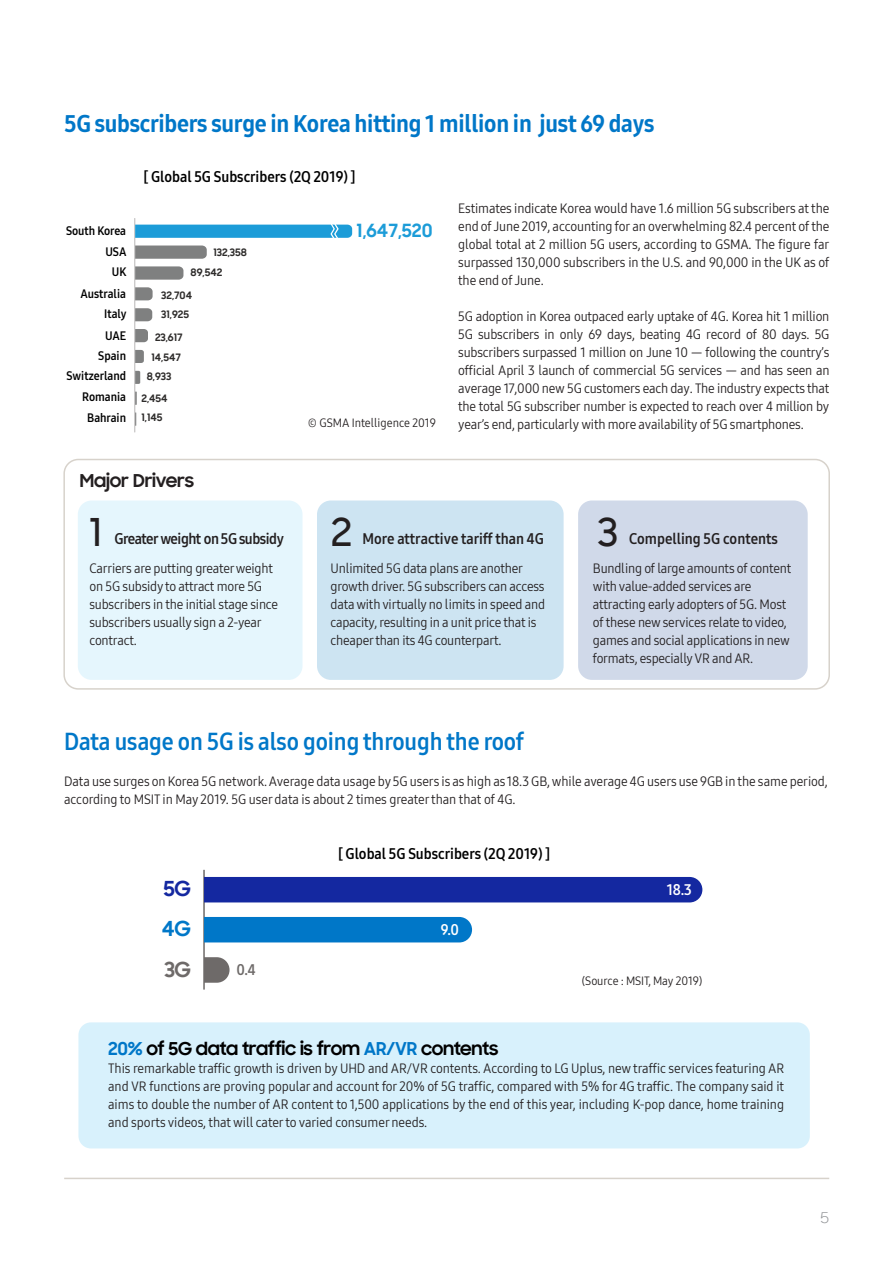
<style>
.page{position:relative;width:893px;height:1263px;background:#fff}
.page>*{position:absolute;margin:0;border:0;box-sizing:border-box;transform-origin:0 0}
.t1{font:500 39px "Samsung Sharp Sans";color:#231f20}
.t2{font:24px "Samsung One 800 C";letter-spacing:-.01em;color:#0077c8}
.t3{font:24px "Samsung One 700 C";letter-spacing:-.005em;color:#0077c8}
.t4{font:700 21px "Samsung Sharp Sans";color:#1428a0}
.t5{font:700 21px "Samsung Sharp Sans";color:#0077c8}
.t6{font:700 21px "Samsung Sharp Sans";color:#6e6a69}
.t7{font:700 18.45px "Samsung Sharp Sans";color:#1c9cd8}
.t8{font:700 18px "Samsung Sharp Sans";letter-spacing:-.015em;color:#000}
.t9{font:700 18px "Samsung Sharp Sans";letter-spacing:-.01em;color:#231f20}
.t10{font:15px "Samsung One 700 C";color:#000}
.t11{font:15px "Samsung One 700 C";color:#231f20}
.t12{font:15px "Samsung One 700 C";letter-spacing:-.03em;color:#231f20}
.t13{font:15px "Samsung One 700 C";color:#fff}
.t14{font:15px "Samsung One 700 C";color:#6e6a69}
.t15{font:15px "Samsung Sharp Sans";color:#939598}
.t16{font:13.5px/18px "Samsung One 400 C";letter-spacing:-.015em;color:#231f20}
.t17{font:12px/19.6px "Samsung One 700 C";color:#000;text-align:right}
.t18{font:12px "Samsung One 400 C";letter-spacing:-.005em;color:#231f20}
.t19{font:700 10.35px/20.4px "Samsung Sharp Sans";color:#2e2c2b}
.s1{color:#0077c8}
</style>
<div class="page">
<div style="left:78px;top:1022px;width:732px;height:126px;background:#d8f1fc;border-radius:13px"></div>
<hr style="left:64px;top:1178px;width:765px;height:1px;background:#d7d2cb">
<div style="left:317px;top:500px;width:247px;height:180px;background:#cde4f2;border-radius:14px"></div>
<div style="left:578px;top:500px;width:230px;height:180px;background:#d0d9e9;border-radius:14px"></div>
<div style="left:78px;top:500px;width:225px;height:180px;background:#e5f6fd;border-radius:14px"></div>
<hr style="left:134px;top:218px;width:1px;height:214px;background:#bfbebe">
<svg style="left:135px;top:223px;width:217px;height:16px;background:#46aedf"></svg>
<svg style="left:135px;top:245px;width:72px;height:14px"></svg>
<svg style="left:135px;top:266px;width:48px;height:14px"></svg>
<svg style="left:135px;top:329px;width:13px;height:13px"></svg>
<svg style="left:135px;top:350px;width:9px;height:13px"></svg>
<svg style="left:135px;top:371px;width:5px;height:13px"></svg>
<svg style="left:135px;top:392px;width:2px;height:13px"></svg>
<svg style="left:135px;top:412px;width:1px;height:14px"></svg>
<svg style="left:135px;top:287px;width:18px;height:13px"></svg>
<svg style="left:135px;top:308px;width:17px;height:13px"></svg>
<div style="left:63px;top:459px;width:767px;height:231px;border:2px solid #d7d2cb;border-radius:14px"></div>
<hr style="left:203px;top:870px;width:2px;height:119px;background:#6e6a69">
<div style="left:204px;top:877px;width:498px;height:25px;background:#1428a0"></div>
<div style="left:204px;top:917px;width:268px;height:25px;background:#0077c8"></div>
<svg style="left:205px;top:957px;width:25px;height:26px"></svg>
<h2 class="t2" style="left:64px;top:108px;width:592px">5G subscribers surge in Korea hitting 1 million in just 69 days</h2>
<p class="t10" style="left:144px;top:167px;width:214px">[ Global 5G Subscribers (2Q 2019) ]</p>
<p class="t17" style="left:66px;top:220px;width:62px;line-height:20.7px">South Korea<br>USA<br>UK</p>
<p class="t17" style="left:80px;top:284px;width:48px">Australia<br>Italy</p>
<p class="t17" style="left:67px;top:326px;width:61px">UAE<br>Spain<br>Switzerland</p>
<p class="t17" style="left:82px;top:386px;width:45px;line-height:20.9px;text-align:center">Romania<br>Bahrain</p>
<p class="t19" style="left:191px;top:241px;width:58px;text-indent:23px">132,358<br>89,542</p>
<p class="t19" style="left:161px;top:284px;width:33px;line-height:19.6px">32,704<br>31,925</p>
<p class="t19" style="left:155px;top:326px;width:29px">23,617</p>
<p class="t19" style="left:151px;top:346px;width:31px">14,547</p>
<p class="t19" style="left:147px;top:366px;width:26px">8,933</p>
<p class="t19" style="left:141px;top:387px;width:28px;line-height:19.8px">2,454<br>1,145</p>
<h3 class="t9" style="left:80px;top:467px;width:116px">Major Drivers</h3>
<h1 class="t1" style="left:89px;top:503px;width:14px">1</h1>
<p class="t12" style="left:114px;top:529px;width:171px">Greaterweight on 5Gsubsidy</p>
<p class="t16" style="left:89px;top:559px;width:190px">Carriers are putting greater weight on 5G subsidy to attract more 5G subscribers in the initial stage since subscribers usually sign a 2-year contract.</p>
<h3 class="t7" style="left:357px;top:217px;width:78px">1,647,520</h3>
<p class="t18" style="left:308px;top:414px;width:129px">© GSMA Intelligence 2019</p>
<p class="t16" style="left:458px;top:199px;width:373px;text-align:justify">Estimates indicate Korea would have 1.6 million 5G subscribers at the end of June 2019, accounting for an overwhelming 82.4 percent of the global total at 2 million 5G users, according to GSMA. The figure far surpassed 130,000 subscribers in the U.S. and 90,000 in the UK as of the end of June.</p>
<p class="t16" style="left:458px;top:307px;width:373px;text-align:justify">5G adoption in Korea outpaced early uptake of 4G. Korea hit 1 million 5G subscribers in only 69 days, beating 4G record of 80 days. 5G subscribers surpassed 1 million on June 10 — following the country’s official April 3 launch of commercial 5G services — and has seen an average 17,000 new 5G customers each day. The industry expects that the total 5G subscriber number is expected to reach over 4 million by year’s end, particularly with more availability of 5G smartphones.</p>
<h1 class="t1" style="left:331px;top:503px;width:24px">2</h1>
<h1 class="t1" style="left:597px;top:503px;width:23px">3</h1>
<p class="t11" style="left:362px;top:529px;width:183px">More attractive tariff than 4G</p>
<p class="t16" style="left:331px;top:559px;width:216px">Unlimited 5G data plans are another growth driver. 5G subscribers can access data with virtually no limits in speed and capacity, resulting in a unit price that is cheaper than its 4G counterpart.</p>
<p class="t16" style="left:593px;top:559px;width:200px">Bundling of large amounts of content with value-added services are attracting early adopters of 5G. Most of these new services relate to video, games and social applications in new formats, especially VR and AR.</p>
<p class="t11" style="left:629px;top:529px;width:150px">Compelling 5G contents</p>
<h2 class="t3" style="left:64px;top:725px;width:461px">Data usage on 5G is also going through the roof</h2>
<p class="t16" style="left:64px;top:772px;width:765px">Data use surges on Korea 5G network. Average data usage by 5G users is as high as 18.3 GB, while average 4G users use 9GB in the same period, according to MSIT in May 2019. 5G user data is about 2 times greater than that of 4G.</p>
<h3 class="t4" style="left:164px;top:873px;width:29px">5G</h3>
<h3 class="t5" style="left:162px;top:913px;width:31px">4G</h3>
<h3 class="t6" style="left:164px;top:953px;width:28px">3G</h3>
<p class="t14" style="left:236px;top:959px;width:21px">0.4</p>
<p class="t10" style="left:338px;top:844px;width:214px">[ Global 5G Subscribers (2Q 2019) ]</p>
<p class="t13" style="left:441px;top:920px;width:20px">9.0</p>
<p class="t13" style="left:667px;top:879px;width:27px">18.3</p>
<p class="t18" style="left:582px;top:972px;width:122px">(Source : MSIT, May 2019)</p>
<h3 class="t8" style="left:108px;top:1035px;width:392px"><span class="s1">20%</span> of 5G data traffic is from <span class="s1">AR/VR</span> contents</h3>
<p class="t16" style="left:108px;top:1059px;width:677px;text-align:justify">This remarkable traffic growth is driven by UHD and AR/VR contents. According to LG Uplus, new traffic services featuring AR and VR functions are proving popular and account for 20% of 5G traffic, compared with 5% for 4G traffic. The company said it aims to double the number of AR content to 1,500 applications by the end of this year, including K-pop dance, home training and sports videos, that will cater to varied consumer needs.</p>
<p class="t15" style="left:820px;top:1207px;width:11px">5</p>
</div>
